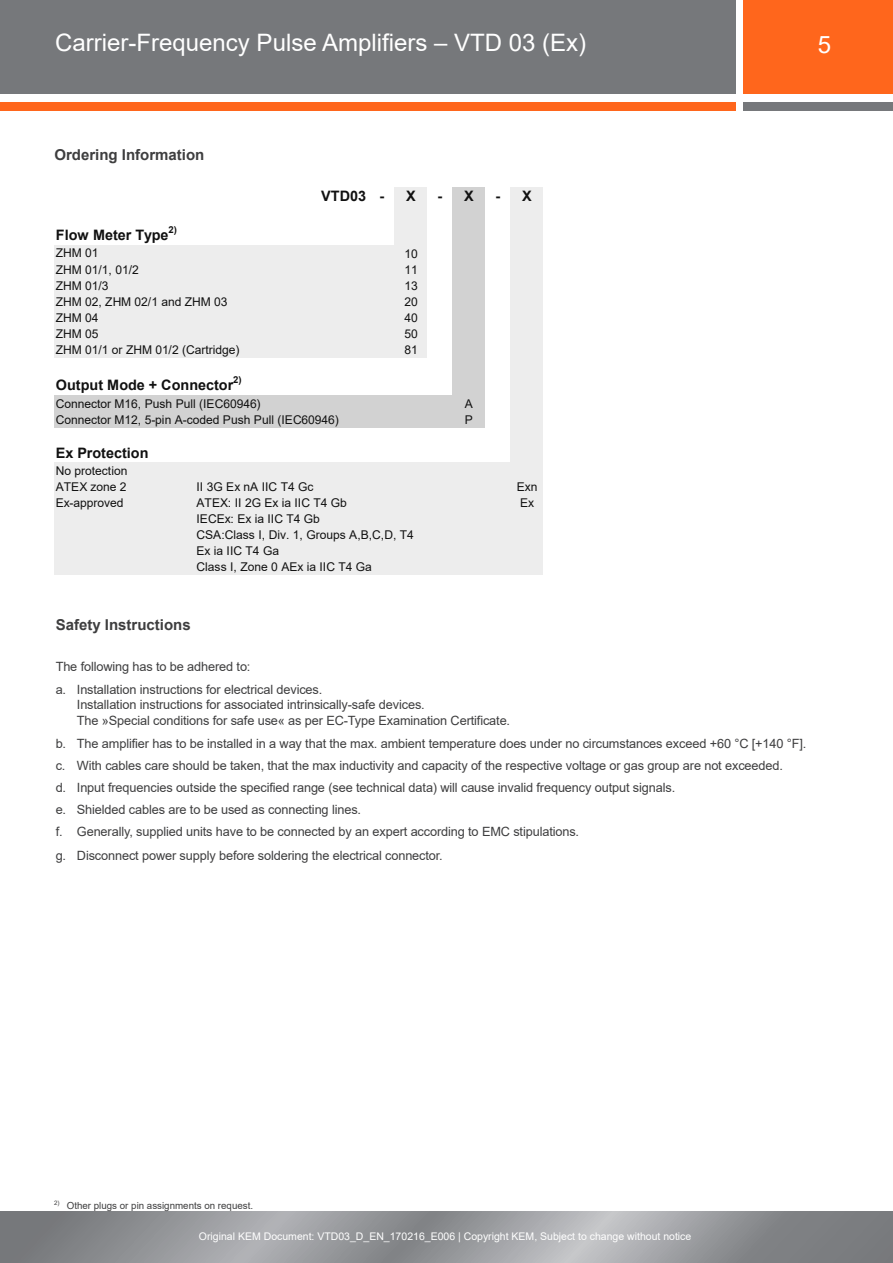
<style>
.page{position:relative;width:893px;height:1263px;background:#fff}
.page>*{position:absolute;margin:0;border:0;box-sizing:border-box;transform-origin:0 0}
.t1{font:24px "Arial";color:#fff}
.KEM_H1_text_grey{font:700 15px "Arial";color:#3e3e3f}
.t2{font:700 14.4px "Arial";color:#111}
.KEM_text_left_grey{font:12.75px/15px "Arial";letter-spacing:-.01em;color:#3e3e3f}
.t3{font:12px/16px "Arial";letter-spacing:-.005em;color:#111}
.t4{font:10.5px "Arial";color:#fff}
.KEM_footer_grey{font:9.75px "Arial";color:#3e3e3f}
.t5{font:700 9.6px "Arial";color:#111}
</style>
<div class="page">
<div style="left:743px;top:0;width:150px;height:94px;background:#ff661c"></div>
<div style="left:0;top:0;width:736px;height:94px;background:#76787b"></div>
<div style="left:743px;top:102px;width:150px;height:9px;background:#76787b"></div>
<div style="left:0;top:102px;width:736px;height:9px;background:#ff661c"></div>
<svg style="left:0;top:1212px;width:893px;height:51px;background:#95969a"></svg>
<div style="left:394px;top:187px;width:33px;height:58px;background:#ededed"></div>
<div style="left:452px;top:187px;width:33px;height:58px;background:#d2d2d2"></div>
<div style="left:510px;top:187px;width:33px;height:58px;background:#ededed"></div>
<div style="left:54px;top:245px;width:373px;height:113px;background:#ededed"></div>
<div style="left:452px;top:245px;width:33px;height:113px;background:#d2d2d2"></div>
<div style="left:510px;top:245px;width:33px;height:113px;background:#ededed"></div>
<div style="left:452px;top:357px;width:33px;height:17px;background:#d2d2d2"></div>
<div style="left:510px;top:357px;width:33px;height:17px;background:#ededed"></div>
<div style="left:452px;top:373px;width:33px;height:22px;background:#d2d2d2"></div>
<div style="left:510px;top:373px;width:33px;height:22px;background:#ededed"></div>
<div style="left:54px;top:395px;width:431px;height:32px;background:#d2d2d2"></div>
<div style="left:510px;top:395px;width:33px;height:32px;background:#ededed"></div>
<div style="left:510px;top:427px;width:33px;height:16px;background:#ededed"></div>
<div style="left:510px;top:443px;width:33px;height:19px;background:#ededed"></div>
<div style="left:54px;top:462px;width:489px;height:112px;background:#ededed"></div>
<h1 class="t1" style="left:55px;top:27px;width:532px">Carrier-Frequency Pulse Amplifiers – VTD 03 (Ex)</h1>
<h1 class="t1" style="left:818px;top:28px;width:15px">5</h1>
<p class="KEM_H1_text_grey" style="left:54px;top:144px;width:152px">Ordering Information</p>
<p class="t2" style="left:56px;top:225px;width:114px">Flow Meter Type</p>
<p class="t5" style="left:168px;top:222px;width:10px">2)</p>
<p class="t3" style="left:56px;top:244px;width:44px">ZHM 01</p>
<p class="t2" style="left:321px;top:186px;width:65px">VTD03 -</p>
<p class="t2" style="left:406px;top:186px;width:11px">X</p>
<p class="t2" style="left:438px;top:186px;width:38px">- X</p>
<p class="t2" style="left:496px;top:186px;width:38px">- X</p>
<p class="t3" style="left:404px;top:245px;width:15px">10</p>
<p class="t3" style="left:56px;top:261px;width:85px">ZHM 01/1, 01/2</p>
<p class="t3" style="left:404px;top:261px;width:15px">11</p>
<p class="t3" style="left:56px;top:277px;width:54px">ZHM 01/3</p>
<p class="t3" style="left:404px;top:277px;width:15px">13</p>
<p class="t3" style="left:56px;top:293px;width:173px">ZHM 02, ZHM 02/1 and ZHM 03</p>
<p class="t3" style="left:404px;top:293px;width:15px">20</p>
<p class="t3" style="left:56px;top:309px;width:44px">ZHM 04</p>
<p class="t3" style="left:404px;top:309px;width:15px">40</p>
<p class="t3" style="left:56px;top:325px;width:44px">ZHM 05</p>
<p class="t3" style="left:404px;top:325px;width:15px">50</p>
<p class="t3" style="left:56px;top:341px;width:185px">ZHM 01/1 or ZHM 01/2 (Cartridge)</p>
<p class="t3" style="left:404px;top:341px;width:15px">81</p>
<p class="t2" style="left:56px;top:375px;width:179px">Output Mode + Connector</p>
<p class="t5" style="left:233px;top:372px;width:10px">2)</p>
<p class="t3" style="left:56px;top:395px;width:206px">Connector M16, Push Pull (IEC60946)</p>
<p class="t3" style="left:465px;top:395px;width:10px">A</p>
<p class="t3" style="left:56px;top:411px;width:285px">Connector M12, 5-pin A-coded Push Pull (IEC60946)</p>
<p class="t3" style="left:465px;top:411px;width:10px">P</p>
<p class="t2" style="left:56px;top:442px;width:94px">Ex Protection</p>
<p class="t3" style="left:56px;top:462px;width:73px">No protection<br>ATEX zone 2</p>
<p class="t3" style="left:197px;top:478px;width:118px">II 3G Ex nA IIC T4 Gc</p>
<p class="t3" style="left:517px;top:478px;width:22px">Exn</p>
<p class="t3" style="left:56px;top:494px;width:69px">Ex-approved</p>
<p class="t3" style="left:197px;top:494px;width:152px">ATEX: II 2G Ex ia IIC T4 Gb</p>
<p class="t3" style="left:520px;top:494px;width:16px">Ex</p>
<p class="t3" style="left:197px;top:510px;width:219px">IECEx: Ex ia IIC T4 Gb<br>CSA:Class I, Div. 1, Groups A,B,C,D, T4<br>Ex ia IIC T4 Ga<br>Class I, Zone 0 AEx ia IIC T4 Ga</p>
<p class="KEM_H1_text_grey" style="left:56px;top:615px;width:137px">Safety Instructions</p>
<p class="KEM_text_left_grey" style="left:56px;top:659px;width:196px">The following has to be adhered to:</p>
<p class="KEM_text_left_grey" style="left:77px;top:682px;width:435px;text-indent:-21px">a. Installation instructions for electrical devices.<br>Installation instructions for associated intrinsically-safe devices.<br>The »Special conditions for safe use« as per EC-Type Examination Certificate.</p>
<p class="KEM_text_left_grey" style="left:56px;top:736px;width:752px">b. The amplifier has to be installed in a way that the max. ambient temperature does under no circumstances exceed +60 °C [+140 °F].</p>
<p class="KEM_text_left_grey" style="left:56px;top:758px;width:729px">c. With cables care should be taken, that the max inductivity and capacity of the respective voltage or gas group are not exceeded.</p>
<p class="KEM_text_left_grey" style="left:56px;top:780px;width:621px">d. Input frequencies outside the specified range (see technical data) will cause invalid frequency output signals.</p>
<p class="KEM_text_left_grey" style="left:56px;top:802px;width:307px">e. Shielded cables are to be used as connecting lines.</p>
<p class="KEM_text_left_grey" style="left:56px;top:824px;width:525px">f. Generally, supplied units have to be connected by an expert according to EMC stipulations.</p>
<p class="KEM_text_left_grey" style="left:56px;top:847px;width:389px">g. Disconnect power supply before soldering the electrical connector.</p>
<p class="KEM_footer_grey" style="left:54px;top:1199px;width:201px"><sup>2)</sup> Other plugs or pin assignments on request.</p>
<p class="t4" style="left:199px;top:1229px;width:494px">Original KEM Document: VTD03_D_EN_170216_E006 | Copyright KEM, Subject to change without notice</p>
</div>
